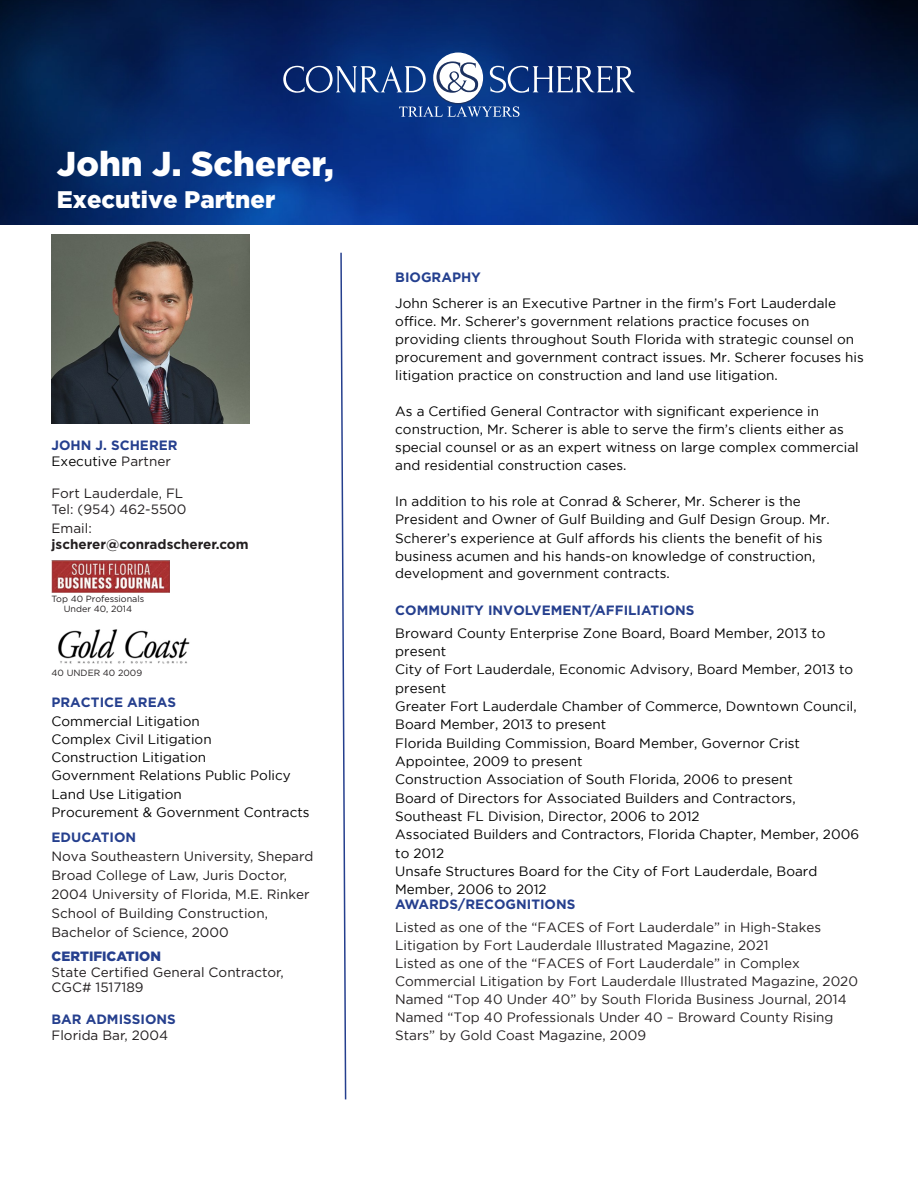
<style>
.page{position:relative;width:918px;height:1188px;background:#fff}
.page>*{position:absolute;margin:0;border:0;box-sizing:border-box;transform-origin:0 0}
.t1{font:900 34.5px "Gotham";color:#fff}
.t2{font:900 24px "Gotham";color:#fff}
.t3{font:13.5px/18.3px "Gotham";color:#000}
.t4{font:13.5px/18.1px "Gotham";color:#231f20}
.t5{font:700 13.5px/16.2px "Gotham";color:#231f20}
.t6{font:700 13.5px/15.8px "Gotham";color:#253f8e}
.t7{font:9px/10.8px "Gotham";color:#231f20;text-align:center}
.s1{font-weight:400;color:#000}
.s2{font-weight:400;color:#231f20}
.s3{font-weight:400}
.s4{font-weight:700;color:#253f8e}
.s5{font-weight:900;color:#253f8e}
.s6{font-weight:700;color:#24408f}
.s7{font-family:"Gotham Pro";font-weight:700;color:#253f8e}
</style>
<div class="page">
<img style="left:52px;top:234px;width:197px;height:190px">
<img style="left:0;top:0;width:918px;height:225px">
<svg style="left:283px;top:53px;width:352px;height:64px;background:#30518f"></svg>
<svg style="left:340px;top:252px;width:7px;height:848px"></svg>
<img style="left:58px;top:629px;width:132px;height:35px">
<img style="left:52px;top:561px;width:118px;height:31px">
<p class="t1" style="left:57px;top:144px;width:279px">John J. Scherer,</p>
<p class="t2" style="left:57px;top:186px;width:220px">Executive Partner</p>
<p class="t6" style="left:52px;top:437px;width:128px">JOHN J. SCHERER<br><span class="s1">Executive</span> <span class="s2">Partner</span></p>
<p class="t4" style="left:52px;top:485px;width:137px;line-height:15.8px">Fort Lauderdale, FL<br>Tel: (954) 462-5500</p>
<p class="t5" style="left:52px;top:520px;width:199px"><span class="s3">Email: </span>jscherer@conradscherer.com</p>
<p class="t7" style="left:52px;top:593px;width:94px">Top 40 Professionals<br>Under 40, 2014</p>
<p class="t7" style="left:52px;top:667px;width:92px">40 UNDER 40 2009</p>
<p class="t3" style="left:52px;top:693px;width:260px"><span class="s4">PRACTICE AREAS<br></span>Commercial Litigation<br>Complex Civil Litigation<br>Construction Litigation<br>Government Relations Public Policy<br>Land Use Litigation<br>Procurement &amp; Government Contracts</p>
<p class="t4" style="left:52px;top:828px;width:264px;line-height:19px"><span class="s4">EDUCATION<br></span>Nova Southeastern University, Shepard<br>Broad College of Law, Juris Doctor,<br>2004 University of Florida, M.E. Rinker<br>School of Building Construction,<br>Bachelor of Science, 2000</p>
<p class="t4" style="left:52px;top:948px;width:234px;line-height:15.3px"><span class="s5">CERTIFICATION<br></span>State Certified General Contractor,<br>CGC# 1517189</p>
<p class="t4" style="left:52px;top:1011px;width:126px;line-height:16.2px"><span class="s4">BAR ADMISSIONS<br></span>Florida Bar, 2004</p>
<p class="t3" style="left:395px;top:265px;width:442px;line-height:25.5px"><span class="s6">BIOGRAPHY<br></span>John Scherer is an Executive Partner in the firm’s Fort Lauderdale</p>
<p class="t3" style="left:395px;top:312px;width:470px">office. Mr. Scherer’s government relations practice focuses on providing clients throughout South Florida with strategic counsel on procurement and government contract issues. Mr. Scherer focuses his litigation practice on construction and land use litigation.</p>
<p class="t3" style="left:395px;top:402px;width:465px">As a Certified General Contractor with significant experience in construction, Mr. Scherer is able to serve the firm’s clients either as special counsel or as an expert witness on large complex commercial and residential construction cases.</p>
<p class="t3" style="left:395px;top:492px;width:436px">In addition to his role at Conrad &amp; Scherer, Mr. Scherer is the President and Owner of Gulf Building and Gulf Design Group. Mr.<br>Scherer’s experience at Gulf affords his clients the benefit of his business acumen and his hands-on knowledge of construction, development and government contracts.</p>
<p class="t3" style="left:395px;top:598px;width:432px;line-height:23px"><span class="s7">COMMUNITY INVOLVEMENT/AFFILIATIONS<br></span>Broward County Enterprise Zone Board, Board Member, 2013 to</p>
<p class="t3" style="left:395px;top:642px;width:465px">present<br>City of Fort Lauderdale, Economic Advisory, Board Member, 2013 to present<br>Greater Fort Lauderdale Chamber of Commerce, Downtown Council, Board Member, 2013 to present<br>Florida Building Commission, Board Member, Governor Crist Appointee, 2009 to present<br>Construction Association of South Florida, 2006 to present<br>Board of Directors for Associated Builders and Contractors, Southeast FL Division, Director, 2006 to 2012<br>Associated Builders and Contractors, Florida Chapter, Member, 2006 to 2012<br>Unsafe Structures Board for the City of Fort Lauderdale, Board Member, 2006 to 2012</p>
<p class="t4" style="left:395px;top:893px;width:427px;line-height:22.8px"><span class="s7">AWARDS/RECOGNITIONS<br></span>Listed as one of the “FACES of Fort Lauderdale” in High-Stakes</p>
<p class="t4" style="left:395px;top:936px;width:464px">Litigation by Fort Lauderdale Illustrated Magazine, 2021<br>Listed as one of the “FACES of Fort Lauderdale” in Complex Commercial Litigation by Fort Lauderdale Illustrated Magazine, 2020<br>Named “Top 40 Under 40” by South Florida Business Journal, 2014<br>Named “Top 40 Professionals Under 40 – Broward County Rising Stars” by Gold Coast Magazine, 2009</p>
</div>
